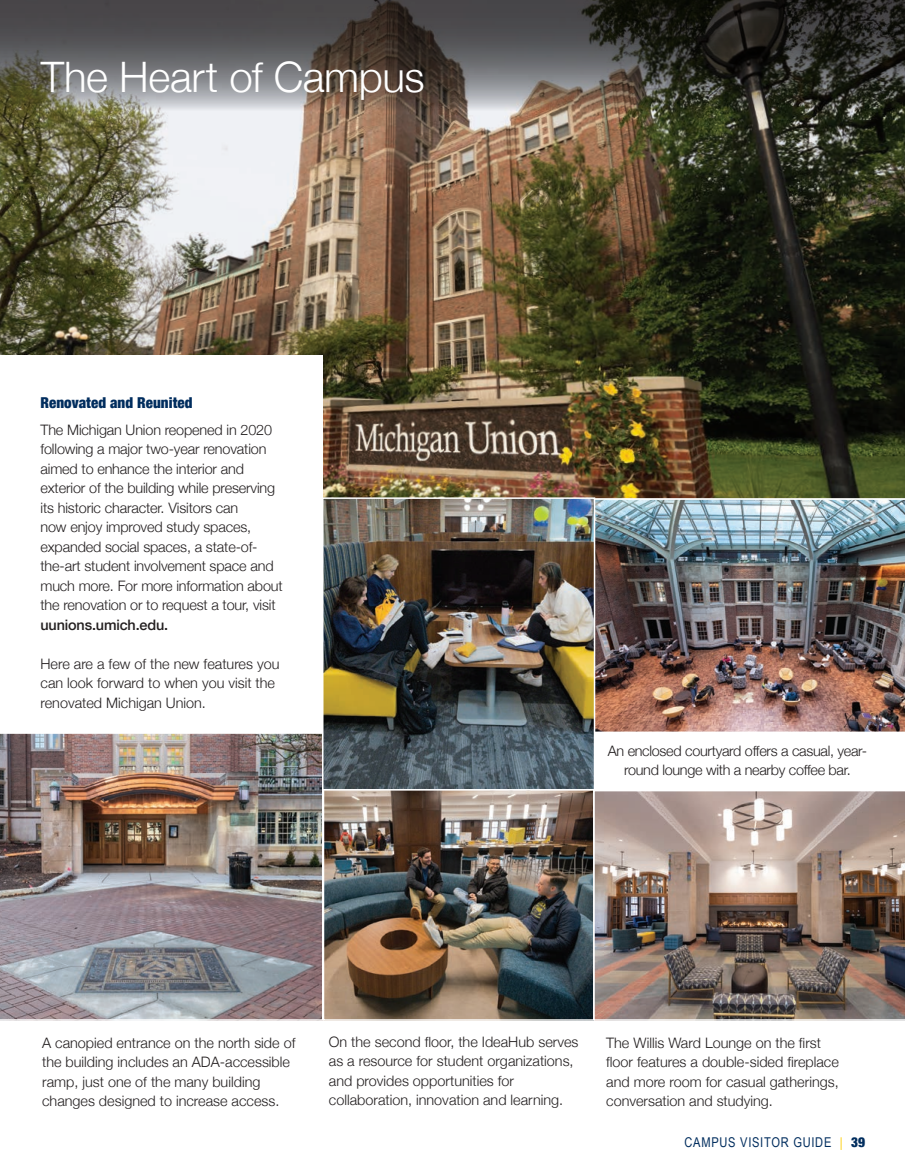
<style>
.page{position:relative;width:905px;height:1175px;background:#fff}
.page>*{position:absolute;margin:0;border:0;box-sizing:border-box;transform-origin:0 0}
.t1{font:300 42px "Helvetica Neue";letter-spacing:-.01em;color:#fff}
.t2{font:900 condensed 15px "Helvetica Neue";letter-spacing:.005em;color:#002d5e}
.t3{font:300 14.4px/19.5px "Helvetica Neue";color:#231f20}
.t4{font:300 14.4px/19.5px "Helvetica Neue";letter-spacing:-.02em;color:#231f20;text-align:center}
.t5{font:13.5px "Arial Narrow";letter-spacing:.055em;color:#002d5e}
.s1{font-weight:500}
.s2{color:#fece08}
.s3{font-family:"Helvetica Neue";font-weight:900;font-stretch:condensed}
</style>
<div class="page">
<img style="left:595px;top:499px;width:309px;height:233px">
<img style="left:326px;top:791px;width:265px;height:226px">
<img style="left:594px;top:791px;width:310px;height:229px">
<div style="left:323px;top:788px;width:271px;height:232px;border:2px solid #fff"></div>
<img style="left:0;top:733px;width:322px;height:287px">
<img style="left:0;top:111px;width:904px;height:388px">
<svg style="left:0;top:0;width:904px;height:111px;background:#504e4a"></svg>
<div style="left:0;top:355px;width:323px;height:185px;background:#fff"></div>
<img style="left:325px;top:500px;width:267px;height:287px">
<div style="left:322px;top:497px;width:273px;height:293px;border:2px solid #fff"></div>
<h2 class="t1" style="left:41px;top:43px;width:385px">The Heart of Campus</h2>
<h3 class="t2" style="left:40px;top:390px;width:154px">Renovated and Reunited</h3>
<p class="t3" style="left:40px;top:419px;width:244px">The Michigan Union reopened in 2020 following a major two-year renovation aimed to enhance the interior and exterior of the building while preserving its historic character. Visitors can<br>now enjoy improved study spaces, expanded social spaces, a state-of&shy;the-art student involvement space and much more. For more information about the renovation or to request a tour, visit <span class="s1">uunions.umich.edu.</span></p>
<p class="t3" style="left:40px;top:653px;width:240px">Here are a few of the new features you can look forward to when you visit the renovated Michigan Union.</p>
<p class="t4" style="left:607px;top:740px;width:261px">An enclosed courtyard offers a casual, year&shy;round lounge with a nearby coffee bar.</p>
<p class="t3" style="left:42px;top:1032px;width:255px">A canopied entrance on the north side of the building includes an ADA-accessible ramp, just one of the many building changes designed to increase access.</p>
<p class="t3" style="left:329px;top:1031px;width:251px">On the second floor, the IdeaHub serves as a resource for student organizations, and provides opportunities for collaboration, innovation and learning.</p>
<p class="t3" style="left:606px;top:1032px;width:234px">The Willis Ward Lounge on the first floor features a double-sided fireplace and more room for casual gatherings, conversation and studying.</p>
<p class="t5" style="left:684px;top:1132px;width:182px">CAMPUS VISITOR GUIDE <span class="s2">|</span> <span class="s3">39</span></p>
</div>
